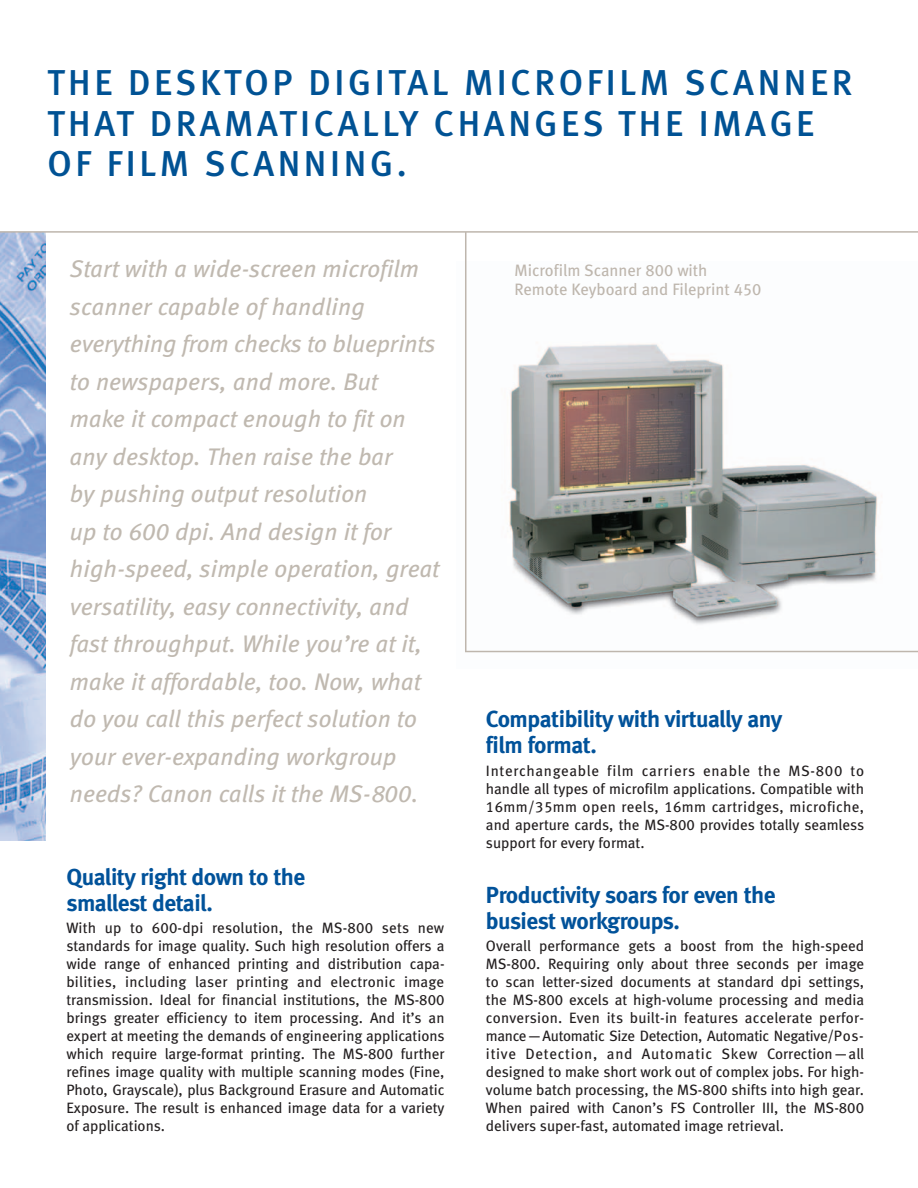
<style>
.page{position:relative;width:918px;height:1188px;background:#fff}
.page>*{position:absolute;margin:0;border:0;box-sizing:border-box;transform-origin:0 0}
.t1{font:36px/40.5px "Meta Medium LF";letter-spacing:.1em;color:#005294}
.t2{font:italic 24px/37.5px "Meta Book LF";letter-spacing:.005em;color:#c0b9b0}
.t3{font:23.25px/26.2px "Meta Bold LF";letter-spacing:-.02em;color:#01529a}
.t4{font:16.5px/19.8px "Meta Book LF";color:#beb6ad}
.t5{font:15px/18px "Meta Book LF";color:#231f20;text-align:justify}
</style>
<div class="page">
<img style="left:465px;top:262px;width:453px;height:391px">
<hr style="left:465px;top:232px;width:1px;height:419px;background:#beb6ad">
<img style="left:0;top:233px;width:45px;height:607px">
<hr style="left:465px;top:651px;width:453px;height:1px;background:#beb6ad">
<hr style="left:0;top:231px;width:918px;height:2px;background:#beb6ad">
<h1 class="t1" style="left:48px;top:65px;width:806px">THE DESKTOP DIGITAL MICROFILM SCANNER<br>THAT DRAMATICALLY CHANGES THE IMAGE<br>OF FILM SCANNING.</h1>
<p class="t2" style="left:70px;top:252px;width:371px">Start with a wide-screen microfilm scanner capable of handling everything from checks to blueprints to newspapers, and more. But<br>make it compact enough to fit on any desktop. Then raise the bar<br>by pushing output resolution<br>up to 600 dpi. And design it for high-speed, simple operation, great versatility, easy connectivity, and fast throughput. While you’re at it, make it affordable, too. Now, what do you call this perfect solution to your ever-expanding workgroup needs? Canon calls it the MS-800.</p>
<h3 class="t3" style="left:66px;top:865px;width:240px">Quality right down to the smallest detail.</h3>
<p class="t5" style="left:66px;top:920px;width:380px">With up to 600-dpi resolution, the MS-800 sets new standards for image quality. Such high resolution offers a wide range of enhanced printing and distribution capa&shy;bilities, including laser printing and electronic image transmission. Ideal for financial institutions, the MS-800 brings greater efficiency to item processing. And it’s an expert at meeting the demands of engineering applications which require large-format printing. The MS-800 further refines image quality with multiple scanning modes (Fine, Photo, Grayscale), plus Background Erasure and Automatic Exposure. The result is enhanced image data for a variety of applications.</p>
<p class="t4" style="left:514px;top:261px;width:248px">Microfilm Scanner 800 with<br>Remote Keyboard and Fileprint 450</p>
<h3 class="t3" style="left:486px;top:708px;width:298px">Compatibility with virtually any film format.</h3>
<p class="t5" style="left:486px;top:763px;width:380px">Interchangeable film carriers enable the MS-800 to handle all types of microfilm applications. Compatible with 16mm/35mm open reels, 16mm cartridges, microfiche, and aperture cards, the MS-800 provides totally seamless support for every format.</p>
<h3 class="t3" style="left:486px;top:883px;width:291px">Productivity soars for even the busiest workgroups.</h3>
<p class="t5" style="left:486px;top:938px;width:380px">Overall performance gets a boost from the high-speed MS-800. Requiring only about three seconds per image to scan letter-sized documents at standard dpi settings, the MS-800 excels at high-volume processing and media conversion. Even its built-in features accelerate perfor&shy;mance — Automatic Size Detection, Automatic Negative/Pos&shy;itive Detection, and Automatic Skew Correction—all designed to make short work out of complex jobs. For high&shy;volume batch processing, the MS-800 shifts into high gear.<br>When paired with Canon’s FS Controller III, the MS-800 delivers super-fast, automated image retrieval.</p>
</div>
